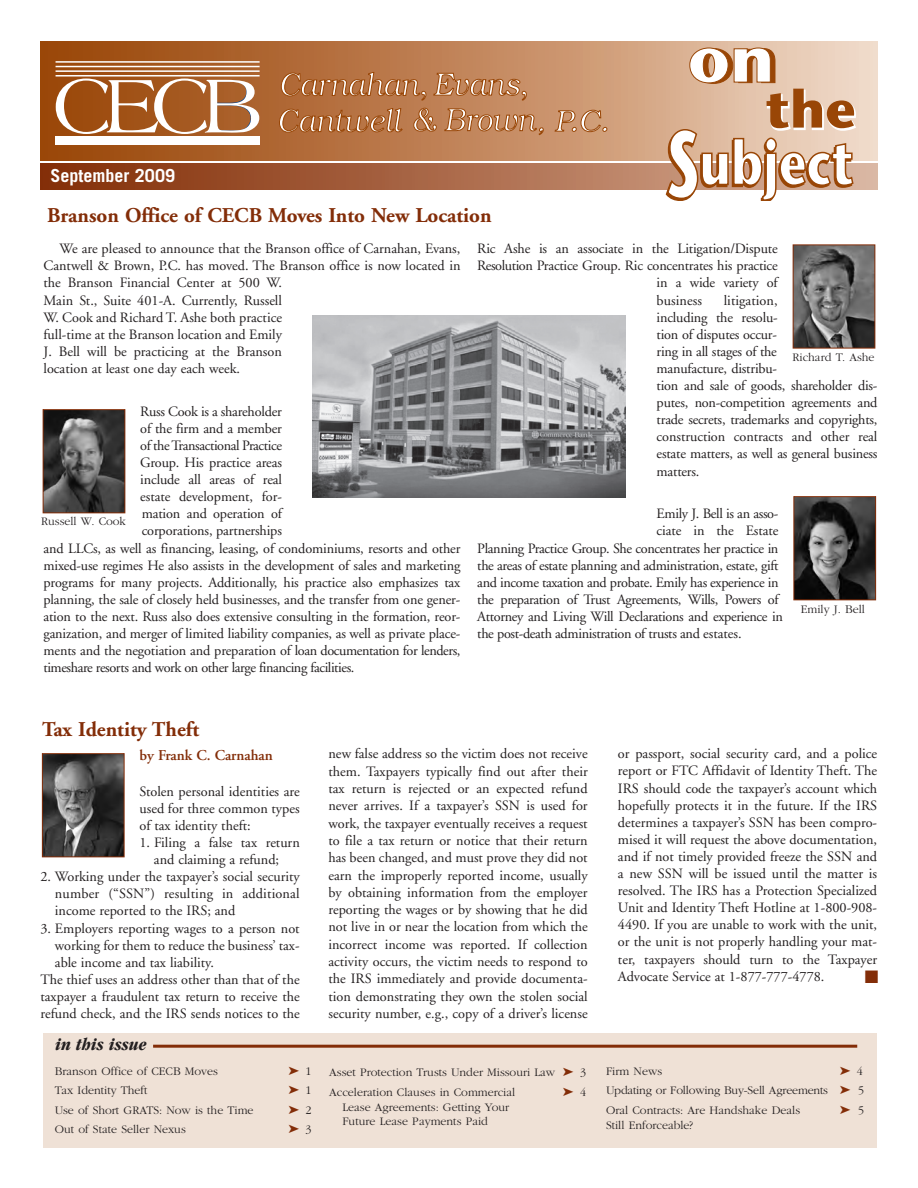
<style>
.page{position:relative;width:918px;height:1188px;background:#fff}
.page>*{position:absolute;margin:0;border:0;box-sizing:border-box;transform-origin:0 0}
.t1{font:700 21px "Adobe Garamond";color:#832d08}
.t2{font:700 18px "Trade Gothic";color:#fff}
.t3{font:italic 700 condensed 18px "Garamond";color:#231f20}
.t4{font:18px "Zapf Dingbats";color:#832d08}
.t5{font:600 15px "Adobe Garamond";color:#832d08}
.t6{font:14.25px/17.1px "Adobe Garamond";letter-spacing:-.01em;color:#231f20;text-align:justify}
.t7{font:14.25px "Adobe Garamond";letter-spacing:-.03em;color:#231f20}
.t8{font:300 12px/19.5px "Garamond";color:#231f20}
.s1{color:#832d08}
</style>
<div class="page">
<div style="left:44px;top:1034px;width:834px;height:114px;background:#efe1d6"></div>
<hr style="left:153px;top:1045px;width:704px;height:3px;background:#832d08">
<img style="left:312px;top:315px;width:314px;height:182px">
<img style="left:795px;top:498px;width:79px;height:100px">
<div style="left:793px;top:496px;width:83px;height:104px;border:1px solid #832d08"></div>
<img style="left:795px;top:246px;width:78px;height:100px">
<div style="left:793px;top:244px;width:82px;height:104px;border:1px solid #832d08"></div>
<img style="left:45px;top:411px;width:78px;height:100px">
<div style="left:43px;top:409px;width:82px;height:104px;border:1px solid #832d08"></div>
<svg style="left:40px;top:164px;width:838px;height:26px;background:#a35f3e"></svg>
<div style="left:40px;top:42px;width:838px;height:118px;background:linear-gradient(to right,#963d00,#efd5c2)"></div>
<svg style="left:279px;top:108px;width:124px;height:25px;background:#b7784a"></svg>
<svg style="left:413px;top:108px;width:24px;height:24px"></svg>
<hr style="left:56px;top:75px;width:204px;height:2px;background:#fff">
<div style="left:56px;top:136px;width:204px;height:9px;background:#fff"></div>
<hr style="left:56px;top:70px;width:204px;height:2px;background:#fff">
<hr style="left:56px;top:66px;width:204px;height:1px;background:#fff">
<hr style="left:56px;top:61px;width:204px;height:2px;background:#fff">
<svg style="left:56px;top:79px;width:203px;height:55px"></svg>
<svg style="left:281px;top:72px;width:145px;height:28px;background:#b8794b"></svg>
<svg style="left:433px;top:73px;width:94px;height:27px;background:#c1875e"></svg>
<svg style="left:665px;top:47px;width:192px;height:154px"></svg>
<svg style="left:444px;top:108px;width:100px;height:27px;background:#c28a61"></svg>
<svg style="left:555px;top:110px;width:52px;height:22px"></svg>
<img style="left:44px;top:755px;width:79px;height:100px">
<div style="left:42px;top:753px;width:83px;height:104px;border:1px solid #832d08"></div>
<p class="t2" style="left:50px;top:169px;width:126px">September 2009</p>
<h1 class="t1" style="left:47px;top:207px;width:446px">Branson Office of CECB Moves Into New Location</h1>
<p class="t6" style="left:43px;top:241px;width:419px;text-align:left;text-indent:16px">We are pleased to announce that the Branson office of Carnahan, Evans, Cantwell &amp; Brown, P.C. has moved. The Branson office is now located in the Branson Financial Center at 500 W.<br>Main St., Suite 401-A. Currently, Russell<br>W. Cook and Richard T. Ashe both practice<br>full-time at the Branson location and Emily<br>J. Bell will be practicing at the Branson<br>location at least one day each week.</p>
<p class="t6" style="left:140px;top:404px;width:143px">Russ Cook is a shareholder</p>
<p class="t6" style="left:140px;top:421px;width:143px">of the firm and a member</p>
<p class="t7" style="left:140px;top:440px;width:143px">of theTransactional Practice</p>
<p class="t6" style="left:140px;top:455px;width:143px">Group. His practice areas</p>
<p class="t6" style="left:140px;top:472px;width:143px">include all areas of real</p>
<p class="t6" style="left:140px;top:489px;width:143px">estate development, for-</p>
<p class="t6" style="left:142px;top:507px;width:142px">mation and operation of</p>
<p class="t6" style="left:142px;top:524px;width:142px">corporations, partnerships</p>
<p class="t6" style="left:43px;top:541px;width:418px">and LLCs, as well as financing, leasing, of condominiums, resorts and other</p>
<p class="t6" style="left:43px;top:558px;width:419px">mixed-use regimes He also assists in the development of sales and marketing</p>
<p class="t6" style="left:43px;top:575px;width:418px">programs for many projects. Additionally, his practice also emphasizes tax</p>
<p class="t6" style="left:43px;top:592px;width:418px">planning, the sale of closely held businesses, and the transfer from one gener-</p>
<p class="t6" style="left:43px;top:609px;width:419px">ation to the next. Russ also does extensive consulting in the formation, reor-</p>
<p class="t6" style="left:43px;top:626px;width:419px">ganization, and merger of limited liability companies, as well as private place-</p>
<p class="t6" style="left:43px;top:643px;width:419px">ments and the negotiation and preparation of loan documentation for lenders,</p>
<p class="t7" style="left:43px;top:662px;width:312px">timeshare resorts and work on other large financing facilities.</p>
<p class="t8" style="left:41px;top:511px;width:86px">Russell W. Cook</p>
<p class="t6" style="left:477px;top:241px;width:302px">Ric Ashe is an associate in the Litigation/Dispute</p>
<p class="t6" style="left:477px;top:259px;width:302px">Resolution Practice Group. Ric concentrates his practice</p>
<p class="t6" style="left:657px;top:276px;width:123px">in a wide variety of</p>
<p class="t6" style="left:657px;top:293px;width:47px">business</p>
<p class="t6" style="left:657px;top:293px;width:222px;text-align:left;text-indent:67px">litigation,<br>including the resolu-<br>tion of disputes occur-<br>ring in all stages of the<br>manufacture, distribu-<br>tion and sale of goods, shareholder dis&shy;putes, non-competition agreements and trade secrets, trademarks and copyrights, construction contracts and other real estate matters, as well as general business matters.</p>
<p class="t6" style="left:657px;top:507px;width:123px">Emily J. Bell is an asso-</p>
<p class="t6" style="left:657px;top:524px;width:123px">ciate in the Estate</p>
<p class="t6" style="left:477px;top:541px;width:303px">Planning Practice Group. She concentrates her practice in</p>
<p class="t6" style="left:477px;top:558px;width:303px">the areas of estate planning and administration, estate, gift</p>
<p class="t6" style="left:477px;top:575px;width:303px">and income taxation and probate. Emily has experience in</p>
<p class="t6" style="left:477px;top:592px;width:303px">the preparation of Trust Agreements, Wills, Powers of</p>
<p class="t6" style="left:477px;top:609px;width:307px">Attorney and Living Will Declarations and experience in</p>
<p class="t6" style="left:477px;top:626px;width:266px">the post-death administration of trusts and estates.</p>
<p class="t8" style="left:793px;top:347px;width:83px">Richard T. Ashe</p>
<p class="t8" style="left:801px;top:599px;width:66px">Emily J. Bell</p>
<h1 class="t1" style="left:42px;top:721px;width:159px">Tax Identity Theft</h1>
<p class="t5" style="left:140px;top:749px;width:135px">by Frank C. Carnahan</p>
<p class="t6" style="left:140px;top:784px;width:162px">Stolen personal identities are used for three common types of tax identity theft:</p>
<p class="t6" style="left:140px;top:835px;width:162px;text-align:center">1. Filing a false tax return and claiming a refund;</p>
<p class="t6" style="left:55px;top:869px;width:246px;text-indent:-14px">2. Working under the taxpayer’s social security number (“SSN”) resulting in additional income reported to the IRS; and</p>
<p class="t6" style="left:40px;top:921px;width:261px">3. Employers reporting wages to a person not</p>
<p class="t6" style="left:55px;top:938px;width:246px">working for them to reduce the business’ tax-</p>
<p class="t6" style="left:55px;top:955px;width:160px">able income and tax liability.</p>
<p class="t6" style="left:40px;top:972px;width:261px">The thief uses an address other than that of the</p>
<p class="t6" style="left:40px;top:989px;width:261px">taxpayer a fraudulent tax return to receive the</p>
<p class="t6" style="left:40px;top:1006px;width:261px">refund check, and the IRS sends notices to the</p>
<p class="t3" style="left:55px;top:1038px;width:93px">in this issue</p>
<p class="t8" style="left:55px;top:1061px;width:165px">Branson Office of CECB Moves</p>
<p class="t8" style="left:288px;top:1061px;width:25px"><span class="s1">➤</span> 1</p>
<p class="t8" style="left:55px;top:1081px;width:94px">Tax Identity Theft</p>
<p class="t8" style="left:288px;top:1081px;width:25px"><span class="s1">➤</span> 1</p>
<p class="t8" style="left:55px;top:1100px;width:200px">Use of Short GRATS: Now is the Time</p>
<p class="t8" style="left:288px;top:1100px;width:25px"><span class="s1">➤</span> 2</p>
<p class="t8" style="left:55px;top:1119px;width:133px">Out of State Seller Nexus</p>
<p class="t8" style="left:288px;top:1119px;width:25px"><span class="s1">➤</span> 3</p>
<p class="t6" style="left:328px;top:746px;width:261px">new false address so the victim does not receive them. Taxpayers typically find out after their tax return is rejected or an expected refund never arrives. If a taxpayer’s SSN is used for work, the taxpayer eventually receives a request to file a tax return or notice that their return has been changed, and must prove they did not earn the improperly reported income, usually by obtaining information from the employer reporting the wages or by showing that he did not live in or near the location from which the incorrect income was reported. If collection activity occurs, the victim needs to respond to the IRS immediately and provide documenta&shy;tion demonstrating they own the stolen social security number, e.g., copy of a driver’s license</p>
<p class="t6" style="left:618px;top:747px;width:261px">or passport, social security card, and a police report or FTC Affidavit of Identity Theft. The IRS should code the taxpayer’s account which hopefully protects it in the future. If the IRS determines a taxpayer’s SSN has been compro&shy;mised it will request the above documentation, and if not timely provided freeze the SSN and a new SSN will be issued until the matter is resolved. The IRS has a Protection Specialized Unit and Identity Theft Hotline at 1-800-908- 4490. If you are unable to work with the unit, or the unit is not properly handling your mat&shy;ter, taxpayers should turn to the Taxpayer Advocate Service at 1-877-777-4778.</p>
<p class="t4" style="left:865px;top:966px;width:15px">■</p>
<p class="t8" style="left:329px;top:1063px;width:258px">Asset Protection Trusts Under Missouri Law <span class="s1">➤</span> 3<br>Acceleration Clauses in Commercial</p>
<p class="t8" style="left:563px;top:1082px;width:25px"><span class="s1">➤</span> 4</p>
<p class="t8" style="left:342px;top:1100px;width:169px;line-height:14.4px">Lease Agreements: Getting Your<br>Future Lease Payments Paid</p>
<p class="t8" style="left:606px;top:1061px;width:260px;text-align:justify;text-indent:234px"><span class="s1">➤</span> 4<br>Updating or Following Buy-Sell Agreements <span class="s1">➤</span> 5<br>Oral Contracts: Are Handshake Deals</p>
<p class="t8" style="left:606px;top:1061px;width:58px">Firm News</p>
<p class="t8" style="left:840px;top:1100px;width:26px"><span class="s1">➤</span> 5</p>
<p class="t8" style="left:606px;top:1115px;width:89px">Still Enforceable?</p>
</div>
